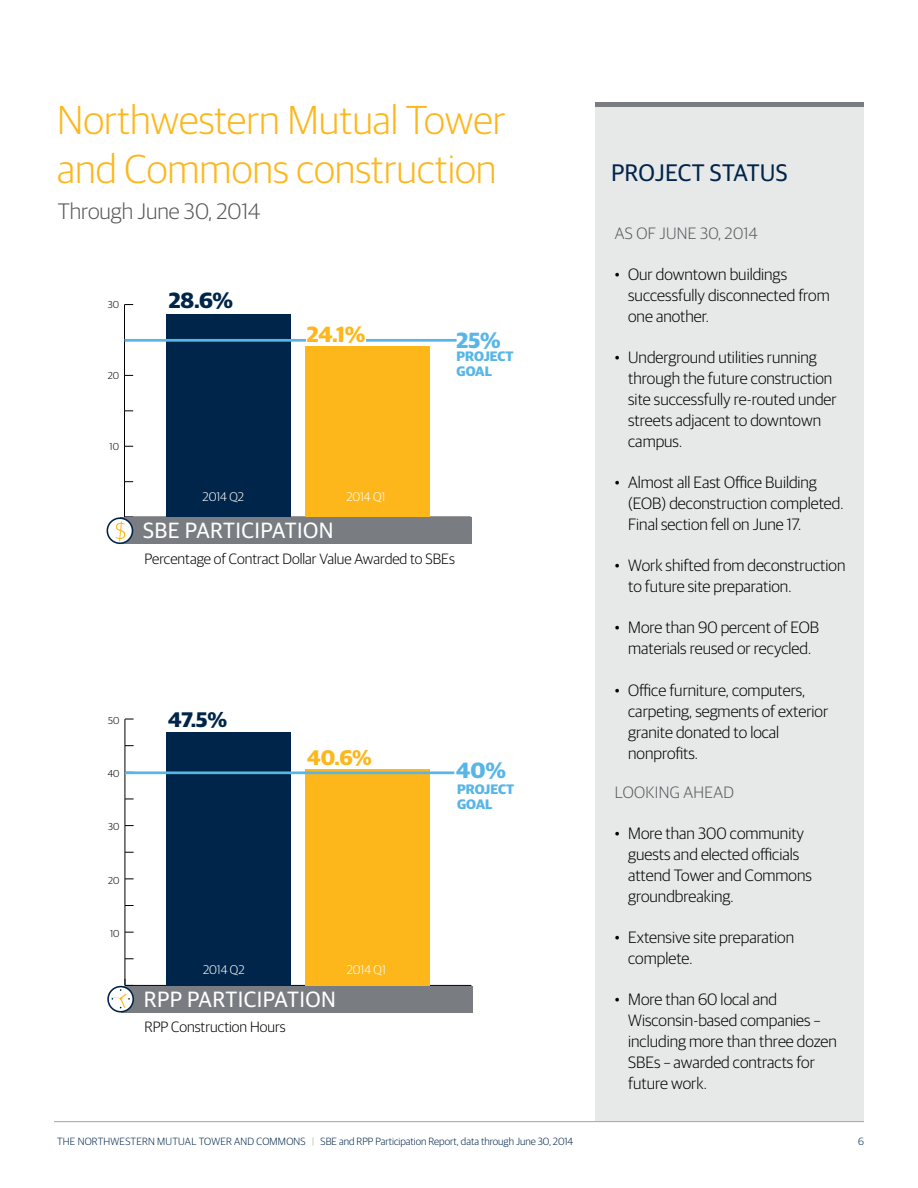
<style>
.page{position:relative;width:918px;height:1188px;background:#fff}
.page>*{position:absolute;margin:0;border:0;box-sizing:border-box;transform-origin:0 0}
.t1{font:300 40.5px/48.6px "Guardian Sans";color:#fdb71b}
.t2{font:24px "Guardian Sans";letter-spacing:.005em;color:#00254a}
.t3{font:300 22.5px "Guardian Sans";color:#58595b}
.t4{font:22.2px "Guardian Sans";letter-spacing:.02em;color:#fff}
.t5{font:22.05px "Guardian Sans";letter-spacing:.02em;color:#fff}
.t6{font:700 22.05px "Guardian Sans";color:#58b6e7}
.t7{font:700 22.05px "Guardian Sans";color:#00254a}
.t8{font:700 22.05px "Guardian Sans";color:#fdb71b}
.t9{font:700 21.15px "Guardian Sans";color:#00254a}
.t10{font:700 21.15px "Guardian Sans";color:#fdb71b}
.t11{font:300 16.5px/21px "Guardian Sans";color:#000}
.t12{font:300 16.5px "Guardian Sans";letter-spacing:.02em;color:#58595b}
.t13{font:300 15px "Guardian Sans";color:#000}
.t14{font:700 13.8px/14.7px "Guardian Sans";color:#58b6e7}
.t15{font:300 12.6px "Guardian Sans";letter-spacing:-.005em;color:#fff}
.t16{font:300 10.5px "Guardian Sans";color:#00254a}
.t17{font:300 10.05px "Guardian Sans";color:#000}
.s1{color:#a0a3a8}
</style>
<div class="page">
<hr style="left:54px;top:1121px;width:810px;height:1px;background:#a0a3a8">
<div style="left:595px;top:107px;width:269px;height:1013px;background:#e7e8e8"></div>
<div style="left:595px;top:102px;width:269px;height:5px;background:#797d82"></div>
<hr style="left:124px;top:305px;width:1px;height:212px;background:#000">
<div style="left:305px;top:346px;width:125px;height:171px;background:#fdb71b"></div>
<div style="left:166px;top:314px;width:125px;height:203px;background:#00254a"></div>
<hr style="left:125px;top:339px;width:332px;height:3px;background:#58b6e7">
<div style="left:120px;top:517px;width:352px;height:27px;background:#797d82"></div>
<div style="left:107px;top:517px;width:26px;height:27px;border:2px solid #00254a;border-radius:50%"></div>
<svg style="left:116px;top:516px;width:17px;height:25px"></svg>
<div style="left:307px;top:333px;width:59px;height:12px;background:#fff"></div>
<hr style="left:125px;top:985px;width:347px;height:1px;background:#000">
<hr style="left:124px;top:719px;width:1px;height:266px;background:#000">
<div style="left:305px;top:769px;width:125px;height:216px;background:#fdb71b"></div>
<div style="left:167px;top:732px;width:124px;height:253px;background:#00254a"></div>
<hr style="left:125px;top:771px;width:329px;height:3px;background:#58b6e7">
<div style="left:121px;top:986px;width:351px;height:27px;background:#797d82"></div>
<svg style="left:108px;top:987px;width:25px;height:25px"></svg>
<div style="left:107px;top:986px;width:27px;height:27px;border:2px solid #00254a;border-radius:50%"></div>
<svg style="left:111px;top:979px;width:23px;height:29px"></svg>
<h1 class="t1" style="left:57px;top:93px;width:450px">Northwestern Mutual Tower and Commons construction</h1>
<h3 class="t3" style="left:58px;top:196px;width:204px">Through June 30, 2014</h3>
<p class="t17" style="left:108px;top:298px;width:13px">30</p>
<p class="t17" style="left:108px;top:369px;width:13px">20</p>
<h3 class="t7" style="left:169px;top:284px;width:66px">28.6%</h3>
<h3 class="t8" style="left:307px;top:317px;width:60px">24.1%</h3>
<h3 class="t6" style="left:457px;top:323px;width:46px">25%</h3>
<p class="t14" style="left:457px;top:348px;width:59px">PROJECT<br>GOAL</p>
<p class="t17" style="left:110px;top:440px;width:11px">10</p>
<p class="t15" style="left:203px;top:488px;width:43px">2014 Q2</p>
<p class="t15" style="left:346px;top:488px;width:41px">2014 Q1</p>
<h3 class="t5" style="left:143px;top:515px;width:192px">SBE PARTICIPATION</h3>
<p class="t13" style="left:144px;top:549px;width:312px">Percentage of Contract Dollar Value Awarded to SBEs</p>
<p class="t17" style="left:108px;top:714px;width:13px">50</p>
<p class="t17" style="left:108px;top:767px;width:13px">40</p>
<p class="t17" style="left:108px;top:820px;width:13px">30</p>
<p class="t17" style="left:108px;top:873px;width:13px">20</p>
<p class="t17" style="left:110px;top:927px;width:11px">10</p>
<p class="t9" style="left:168px;top:704px;width:60px">47.5%</p>
<p class="t10" style="left:307px;top:742px;width:66px">40.6%</p>
<p class="t15" style="left:203px;top:961px;width:43px">2014 Q2</p>
<p class="t15" style="left:347px;top:961px;width:41px">2014 Q1</p>
<h3 class="t4" style="left:144px;top:983px;width:193px">RPP PARTICIPATION</h3>
<p class="t13" style="left:144px;top:1016px;width:143px">RPP Construction Hours</p>
<h3 class="t6" style="left:456px;top:754px;width:51px">40%</h3>
<p class="t14" style="left:457px;top:781px;width:59px">PROJECT<br>GOAL</p>
<h2 class="t2" style="left:611px;top:155px;width:178px">PROJECT STATUS</h2>
<p class="t12" style="left:615px;top:222px;width:144px">AS OF JUNE 30, 2014</p>
<p class="t11" style="left:628px;top:262px;width:203px;text-indent:-13px">• Our downtown buildings successfully disconnected from one another.</p>
<p class="t11" style="left:628px;top:346px;width:210px;text-indent:-13px">• Underground utilities running through the future construction site successfully re-routed under streets adjacent to downtown campus.</p>
<p class="t11" style="left:628px;top:471px;width:215px;text-indent:-13px">• Almost all East Office Building (EOB) deconstruction completed.<br>Final section fell on June 17.</p>
<p class="t11" style="left:628px;top:554px;width:219px;text-indent:-13px">• Work shifted from deconstruction to future site preparation.</p>
<p class="t11" style="left:615px;top:616px;width:206px;text-align:center">• More than 90 percent of EOB materials reused or recycled.</p>
<p class="t11" style="left:628px;top:678px;width:202px;text-indent:-13px">• Office furniture, computers, carpeting, segments of exterior granite donated to local nonprofits.</p>
<p class="t12" style="left:615px;top:781px;width:121px">LOOKING AHEAD</p>
<p class="t11" style="left:628px;top:822px;width:185px;text-indent:-13px">• More than 300 community guests and elected officials attend Tower and Commons groundbreaking.</p>
<p class="t11" style="left:628px;top:926px;width:167px;text-indent:-13px">• Extensive site preparation complete.</p>
<p class="t11" style="left:628px;top:988px;width:210px;text-indent:-13px">• More than 60 local and<br>Wisconsin-based companies – including more than three dozen<br>SBEs – awarded contracts for future work.</p>
<p class="t16" style="left:57px;top:1134px;width:518px">THE NORTHWESTERN MUTUAL TOWER AND COMMONS <span class="s1">|</span> SBE and RPP Participation Report, data through June 30, 2014</p>
<p class="t16" style="left:858px;top:1134px;width:7px">6</p>
</div>
